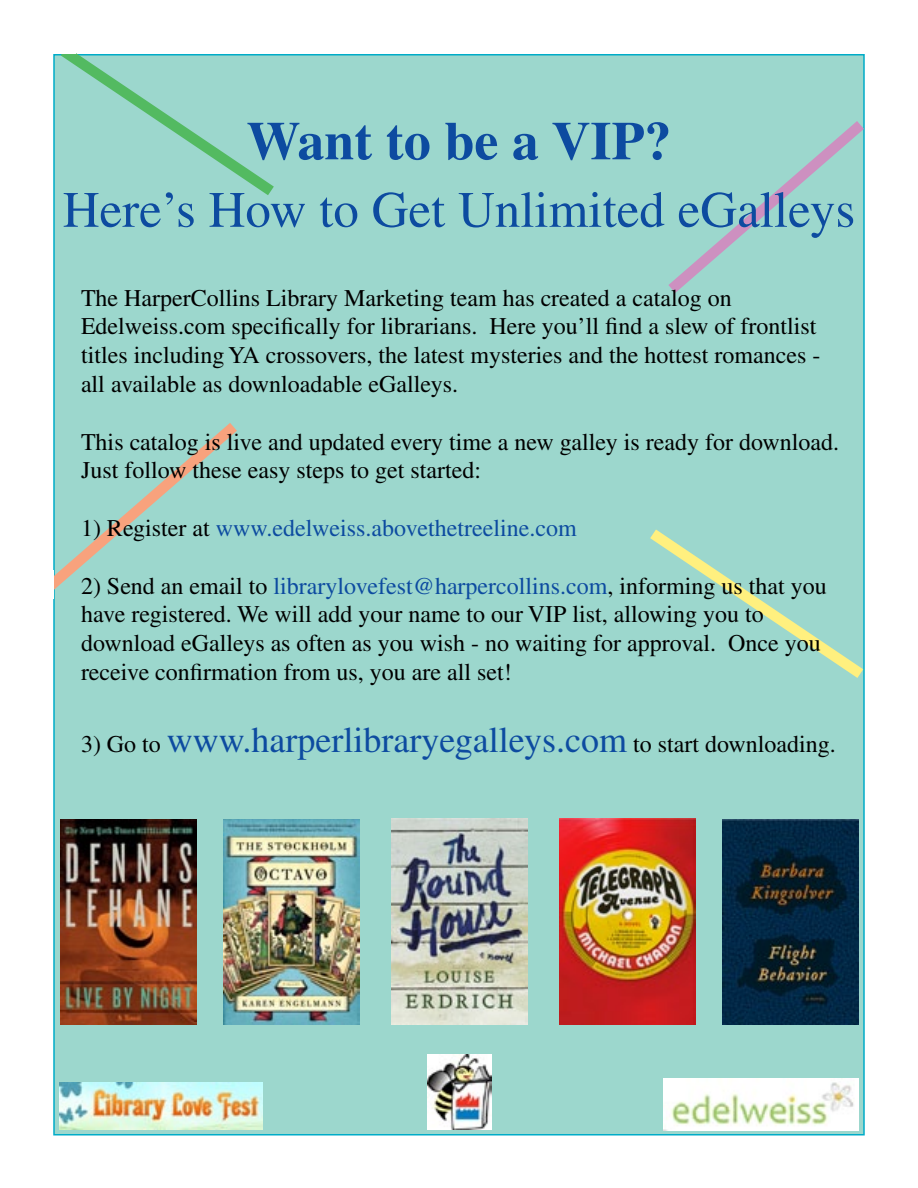
<style>
.page{position:relative;width:918px;height:1188px;background:#fff}
.page>*{position:absolute;margin:0;border:0;box-sizing:border-box;transform-origin:0 0}
.t1{font:700 54px "Times";color:#0d4ba0}
.t2{font:51px "Times";color:#0d4ba0}
.t3{font:36px "Times";color:#0d4ba0}
.t4{font:24px/28.8px "Times";color:#000}
.t5{font:24px "Times";color:#0d4ba0}
.s1{color:#000}
.s2{color:#0d4ba0}
.s3{font-size:24px;color:#000}
</style>
<div class="page">
<div style="left:53px;top:54px;width:812px;height:1082px;background:#9cd7cd;border:2px solid #00acc8"></div>
<img style="left:61px;top:819px;width:136px;height:205px">
<img style="left:223px;top:819px;width:136px;height:205px">
<img style="left:560px;top:819px;width:135px;height:205px">
<img style="left:723px;top:819px;width:136px;height:205px">
<svg style="left:61px;top:53px;width:213px;height:142px"></svg>
<svg style="left:650px;top:530px;width:213px;height:148px"></svg>
<svg style="left:53px;top:423px;width:184px;height:172px"></svg>
<svg style="left:668px;top:121px;width:196px;height:172px"></svg>
<img style="left:427px;top:1055px;width:65px;height:75px">
<div style="left:55px;top:41px;width:21px;height:13px;background:#fff"></div>
<img style="left:663px;top:1078px;width:196px;height:52px">
<img style="left:59px;top:1083px;width:204px;height:47px">
<img style="left:392px;top:819px;width:135px;height:205px">
<h1 class="t1" style="left:246px;top:89px;width:427px">Want to be a VIP?</h1>
<h2 class="t2" style="left:63px;top:181px;width:794px">Here’s How to Get Unlimited eGalleys</h2>
<p class="t4" style="left:81px;top:283px;width:741px">The HarperCollins Library Marketing team has created a catalog on Edelweiss.com specifically for librarians. Here you’ll find a slew of frontlist titles including YA crossovers, the latest mysteries and the hottest romances - all available as downloadable eGalleys.</p>
<p class="t4" style="left:81px;top:427px;width:760px">This catalog is live and updated every time a new galley is ready for download.<br>Just follow these easy steps to get started:</p>
<p class="t5" style="left:81px;top:514px;width:497px"><span class="s1">1) Register at</span> www.edelweiss.abovethetreeline.com</p>
<p class="t4" style="left:81px;top:571px;width:747px">2) Send an email to <span class="s2">librarylovefest@harpercollins.com</span>, informing us that you have registered. We will add your name to our VIP list, allowing you to download eGalleys as often as you wish - no waiting for approval. Once you receive confirmation from us, you are all set!</p>
<h3 class="t3" style="left:81px;top:720px;width:756px"><span class="s3">3) Go to</span> www.harperlibraryegalleys.com <span class="s3">to start downloading.</span></h3>
</div>
